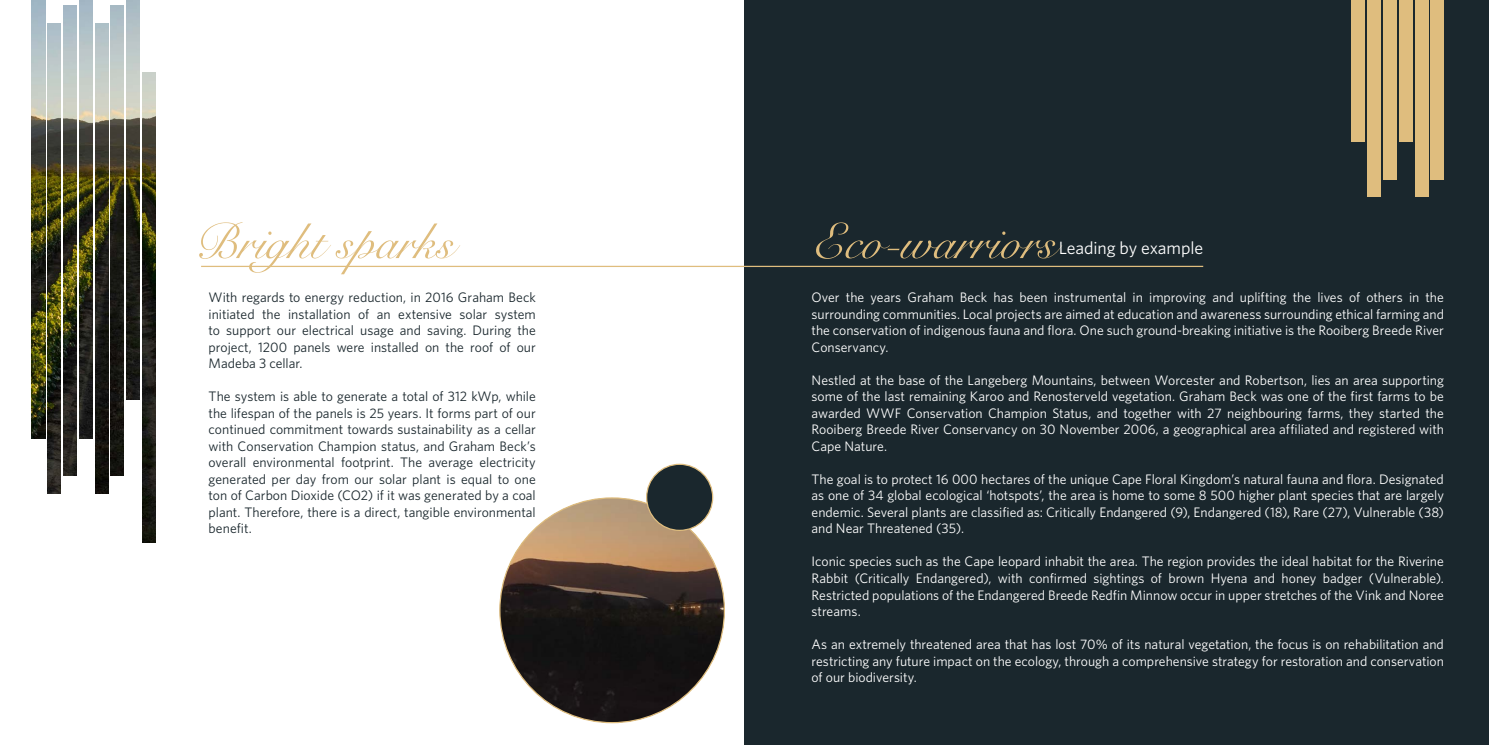
<style>
.page{position:relative;width:1489px;height:745px;background:#fff}
.page>*{position:absolute;margin:0;border:0;box-sizing:border-box;transform-origin:0 0}
.t1{font:50px "Snell Roundhand";color:#dfbd7e}
.t2{font:17.75px "Whitney";letter-spacing:-.005em;color:#fff}
.t3{font:13.75px/16.5px "Whitney";color:#fff;text-align:justify}
.t4{font:13.75px/16.5px "Whitney";color:#1a272d;text-align:justify}
</style>
<div class="page">
<div style="left:744px;top:0;width:744px;height:744px;background:#1a272d"></div>
<img style="left:32px;top:0;width:13px;height:438px">
<img style="left:79px;top:0;width:13px;height:438px">
<img style="left:48px;top:23px;width:13px;height:470px">
<img style="left:95px;top:23px;width:13px;height:470px">
<img style="left:63px;top:6px;width:14px;height:469px">
<img style="left:111px;top:6px;width:13px;height:469px">
<img style="left:127px;top:0;width:13px;height:399px">
<img style="left:142px;top:72px;width:13px;height:469px">
<hr style="left:201px;top:265px;width:1002px;height:2px;background:#dfbd7e">
<div style="left:1351px;top:0;width:13px;height:142px;background:#dfbd7e"></div>
<div style="left:1399px;top:0;width:13px;height:142px;background:#dfbd7e"></div>
<div style="left:1367px;top:0;width:13px;height:197px;background:#dfbd7e"></div>
<div style="left:1414px;top:0;width:13px;height:197px;background:#dfbd7e"></div>
<div style="left:1383px;top:0;width:13px;height:179px;background:#dfbd7e"></div>
<div style="left:1430px;top:0;width:13px;height:179px;background:#dfbd7e"></div>
<img style="left:500px;top:497px;width:224px;height:225px;border-radius:112px">
<div style="left:646px;top:464px;width:66px;height:66px;background:#1a272d;border-radius:50%"></div>
<div style="left:646px;top:463px;width:67px;height:67px;border:1px solid #dfbd7e;border-radius:50%"></div>
<h1 class="t1" style="left:194px;top:202px;width:261px">Bright sparks</h1>
<p class="t4" style="left:209px;top:288px;width:329px">With regards to energy reduction, in 2016 Graham Beck initiated the installation of an extensive solar system to support our electrical usage and saving. During the project, 1200 panels were installed on the roof of our Madeba 3 cellar.</p>
<p class="t4" style="left:209px;top:387px;width:329px">The system is able to generate a total of 312 kWp, while the lifespan of the panels is 25 years. It forms part of our continued commitment towards sustainability as a cellar with Conservation Champion status, and Graham Beck’s overall environmental footprint. The average electricity generated per day from our solar plant is equal to one ton of Carbon Dioxide (CO2) if it was generated by a coal plant. Therefore, there is a direct, tangible environmental benefit.</p>
<h1 class="t1" style="left:811px;top:202px;width:246px">Eco-warriors</h1>
<p class="t2" style="left:1058px;top:237px;width:146px">Leading by example</p>
<p class="t3" style="left:811px;top:288px;width:634px">Over the years Graham Beck has been instrumental in improving and uplifting the lives of others in the surrounding communities. Local projects are aimed at education and awareness surrounding ethical farming and the conservation of indigenous fauna and flora. One such ground-breaking initiative is the Rooiberg Breede River Conservancy.</p>
<p class="t3" style="left:811px;top:371px;width:634px">Nestled at the base of the Langeberg Mountains, between Worcester and Robertson, lies an area supporting some of the last remaining Karoo and Renosterveld vegetation. Graham Beck was one of the first farms to be awarded WWF Conservation Champion Status, and together with 27 neighbouring farms, they started the Rooiberg Breede River Conservancy on 30 November 2006, a geographical area affiliated and registered with Cape Nature.</p>
<p class="t3" style="left:811px;top:470px;width:634px">The goal is to protect 16 000 hectares of the unique Cape Floral Kingdom’s natural fauna and flora. Designated as one of 34 global ecological ‘hotspots’, the area is home to some 8 500 higher plant species that are largely endemic. Several plants are classified as: Critically Endangered (9), Endangered (18), Rare (27), Vulnerable (38) and Near Threatened (35).</p>
<p class="t3" style="left:811px;top:552px;width:634px">Iconic species such as the Cape leopard inhabit the area. The region provides the ideal habitat for the Riverine Rabbit (Critically Endangered), with confirmed sightings of brown Hyena and honey badger (Vulnerable).<br>Restricted populations of the Endangered Breede Redfin Minnow occur in upper stretches of the Vink and Noree streams.</p>
<p class="t3" style="left:811px;top:635px;width:634px">As an extremely threatened area that has lost 70% of its natural vegetation, the focus is on rehabilitation and restricting any future impact on the ecology, through a comprehensive strategy for restoration and conservation of our biodiversity.</p>
</div>
